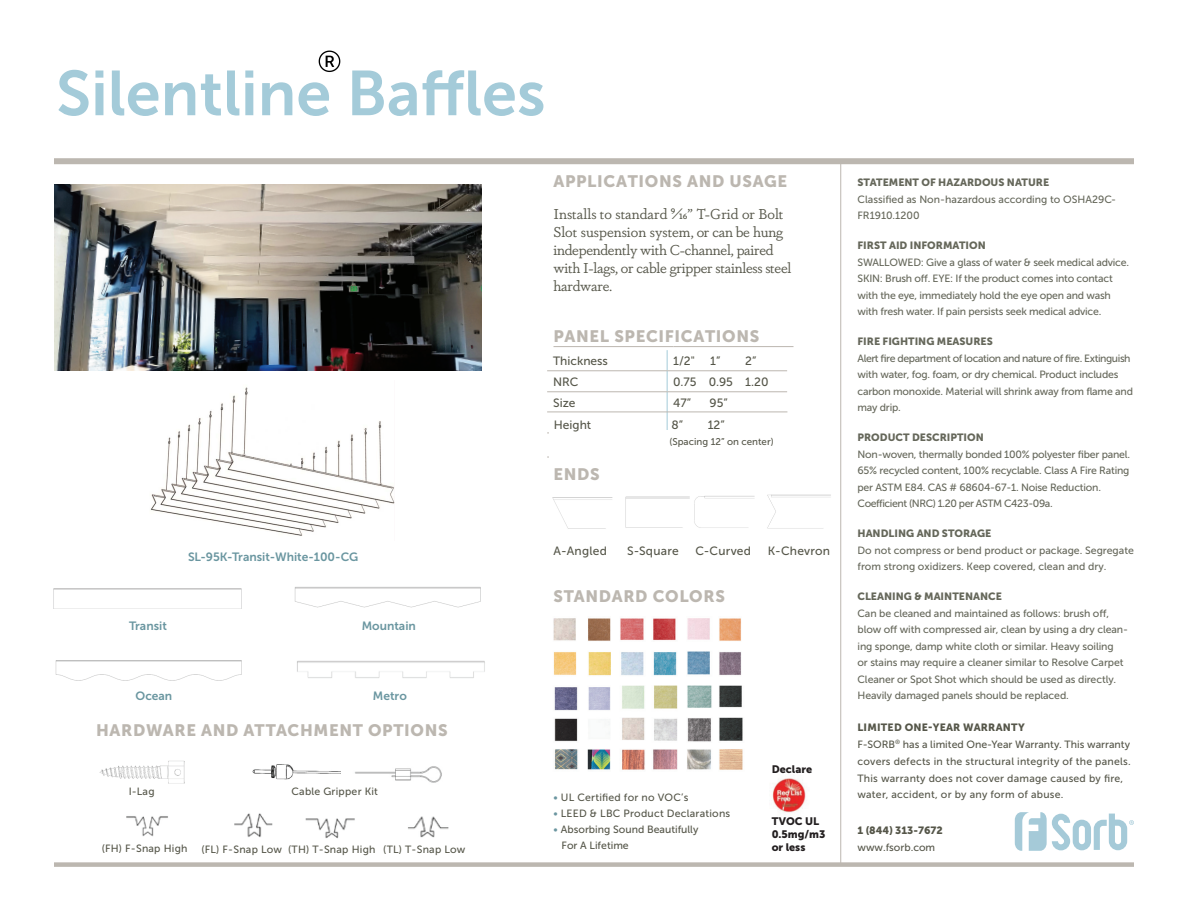
<style>
.page{position:relative;width:1188px;height:918px;background:#fff}
.page>*{position:absolute;margin:0;border:0;box-sizing:border-box;transform-origin:0 0}
.t1{font:63px "Museo Sans 700";color:#a4cbd9}
.t2{font:16.5px "Museo Sans 900";letter-spacing:.04em;color:#bcb7b0}
.t3{font:14.25px/18px "Dapifer";letter-spacing:-.02em;color:#555649}
.t4{font:12px "Museo Sans 500";color:#555649}
.t5{font:12px "Museo Sans 700";color:#6a96a0}
.t6{font:12px "Museo Sans 500";letter-spacing:.02em;color:#555649}
.t7{font:10.8px/12.9px "Museo Sans 900";color:#231f20}
.t8{font:10.5px/16.5px "Museo Sans 500";letter-spacing:-.02em;color:#65675a}
.t9{font:10.5px/17px "Museo Sans 500";letter-spacing:.02em;color:#555649}
.t10{font:10.5px/16.5px "Museo Sans 500";color:#65675a}
.t11{font:10.5px "Museo Sans 900";color:#65675a}
.t12{font:10.5px/16.2px "Museo Sans 500";color:#555649}
.t13{font:10.5px "Museo Sans 900";letter-spacing:.02em;color:#555649}
.t14{font:10.5px "Museo Sans 900";color:#555649}
.t15{font:9.75px "Museo Sans 500";color:#555649}
.s1{font-size:15.75px}
.s2{color:#6b96a0}
</style>
<div class="page">
<img style="left:294px;top:587px;width:187px;height:21px">
<svg style="left:667px;top:350px;width:1px;height:42px"></svg>
<hr style="left:667px;top:392px;width:1px;height:65px;background:#a4cbd9">
<hr style="left:554px;top:346px;width:119px;height:1px;background:#bcb7b0">
<hr style="left:674px;top:346px;width:120px;height:1px;background:#bcb7b0">
<hr style="left:547px;top:371px;width:120px;height:1px;background:#bcb7b0">
<hr style="left:547px;top:392px;width:120px;height:1px;background:#bcb7b0">
<hr style="left:547px;top:457px;width:120px;height:1px;background:#bcb7b0">
<hr style="left:667px;top:371px;width:120px;height:1px;background:#bcb7b0">
<hr style="left:667px;top:392px;width:120px;height:1px;background:#bcb7b0">
<hr style="left:547px;top:412px;width:240px;height:1px;background:#bcb7b0">
<div style="left:54px;top:158px;width:1080px;height:6px;background:#bcb7b0"></div>
<svg style="left:1015px;top:812px;width:119px;height:39px"></svg>
<div style="left:54px;top:862px;width:1080px;height:5px;background:#bcb7b0"></div>
<hr style="left:840px;top:161px;width:1px;height:703px;background:#bcb7b0">
<img style="left:772px;top:778px;width:34px;height:35px">
<img style="left:553px;top:618px;width:190px;height:152px">
<hr style="left:547px;top:433px;width:240px;height:1px;background:#bcb7b0">
<div style="left:549px;top:430px;width:270px;height:29px;background:#fff"></div>
<img style="left:355px;top:766px;width:87px;height:17px">
<img style="left:252px;top:764px;width:89px;height:16px">
<img style="left:99px;top:760px;width:86px;height:24px">
<img style="left:150px;top:387px;width:245px;height:149px">
<img style="left:126px;top:813px;width:323px;height:26px">
<img style="left:55px;top:660px;width:187px;height:21px">
<img style="left:297px;top:660px;width:188px;height:18px">
<img style="left:54px;top:185px;width:428px;height:185px">
<img style="left:319px;top:51px;width:21px;height:21px">
<img style="left:552px;top:497px;width:61px;height:32px">
<img style="left:694px;top:496px;width:61px;height:32px">
<h1 class="t1" style="left:56px;top:58px;width:491px">Silentline Baffles</h1>
<h2 class="t2" style="left:554px;top:172px;width:235px">APPLICATIONS AND USAGE</h2>
<h3 class="t3" style="left:553px;top:204px;width:239px">Installs to standard <span class="s1">9/16</span>” T-Grid or Bolt Slot suspension system, or can be hung independently with C-channel, paired with I-lags, or cable gripper stainless steel hardware.</h3>
<h2 class="t2" style="left:554px;top:327px;width:207px">PANEL SPECIFICATIONS</h2>
<p class="t4" style="left:553px;top:354px;width:56px">Thickness</p>
<p class="t4" style="left:673px;top:354px;width:23px">1/2"</p>
<p class="t4" style="left:710px;top:354px;width:12px">1”</p>
<p class="t4" style="left:745px;top:354px;width:13px">2”</p>
<p class="t4" style="left:553px;top:375px;width:27px">NRC</p>
<p class="t4" style="left:673px;top:375px;width:97px">0.75 0.95 1.20</p>
<p class="t4" style="left:553px;top:396px;width:24px">Size</p>
<p class="t4" style="left:673px;top:396px;width:19px">47”</p>
<p class="t4" style="left:710px;top:396px;width:20px">95”</p>
<p class="t4" style="left:554px;top:418px;width:39px">Height</p>
<p class="t4" style="left:671px;top:418px;width:13px">8”</p>
<p class="t4" style="left:708px;top:418px;width:19px">12”</p>
<h2 class="t2" style="left:554px;top:465px;width:48px">ENDS</h2>
<p class="t15" style="left:669px;top:437px;width:106px">(Spacing 12” on center)</p>
<p class="t5" style="left:188px;top:550px;width:172px">SL-95K-Transit-White-100-CG</p>
<p class="t5" style="left:129px;top:620px;width:39px">Transit</p>
<p class="t5" style="left:362px;top:620px;width:56px">Mountain</p>
<p class="t5" style="left:136px;top:689px;width:38px">Ocean</p>
<p class="t5" style="left:373px;top:689px;width:35px">Metro</p>
<h2 class="t2" style="left:96px;top:721px;width:353px">HARDWARE AND ATTACHMENT OPTIONS</h2>
<p class="t9" style="left:129px;top:783px;width:27px">I-Lag</p>
<p class="t9" style="left:291px;top:783px;width:88px">Cable Gripper Kit</p>
<p class="t9" style="left:102px;top:840px;width:87px">(FH) F-Snap High</p>
<p class="t9" style="left:202px;top:841px;width:266px">(FL) F-Snap Low (TH) T-Snap High (TL) T-Snap Low</p>
<p class="t4" style="left:554px;top:545px;width:55px">A-Angled</p>
<p class="t4" style="left:627px;top:545px;width:53px">S-Square</p>
<p class="t4" style="left:696px;top:545px;width:57px">C-Curved</p>
<p class="t6" style="left:768px;top:545px;width:64px">K-Chevron</p>
<h2 class="t2" style="left:554px;top:587px;width:173px">STANDARD COLORS</h2>
<p class="t9" style="left:553px;top:789px;width:136px"><span class="s2">•</span> UL Certified for no VOC’s</p>
<p class="t9" style="left:553px;top:805px;width:178px"><span class="s2">•</span> LEED &amp; LBC Product Declarations</p>
<p class="t12" style="left:562px;top:822px;width:138px;text-indent:-8px"><span class="s2">•</span> Absorbing Sound Beautifully<br>For A Lifetime</p>
<p class="t7" style="left:772px;top:763px;width:42px">Declare</p>
<p class="t7" style="left:772px;top:815px;width:55px">TVOC UL<br>0.5mg/m3 or less</p>
<p class="t11" style="left:858px;top:177px;width:193px">STATEMENT OF HAZARDOUS NATURE</p>
<p class="t10" style="left:858px;top:191px;width:260px">Classified as Non-hazardous according to OSHA29C-<br>FR1910.1200</p>
<p class="t11" style="left:858px;top:240px;width:130px">FIRST AID INFORMATION</p>
<p class="t8" style="left:858px;top:254px;width:273px">SWALLOWED: Give a glass of water &amp; seek medical advice.<br>SKIN: Brush off. EYE: If the product comes into contact with the eye, immediately hold the eye open and wash with fresh water. If pain persists seek medical advice.</p>
<p class="t11" style="left:858px;top:336px;width:137px">FIRE FIGHTING MEASURES</p>
<p class="t8" style="left:858px;top:350px;width:277px">Alert fire department of location and nature of fire. Extinguish with water, fog. foam, or dry chemical. Product includes carbon monoxide. Material will shrink away from flame and may drip.</p>
<p class="t11" style="left:858px;top:432px;width:128px">PRODUCT DESCRIPTION</p>
<p class="t8" style="left:858px;top:446px;width:274px">Non-woven, thermally bonded 100% polyester fiber panel.<br>65% recycled content, 100% recyclable. Class A Fire Rating per ASTM E84. CAS # 68604-67-1. Noise Reduction.<br>Coefficient (NRC) 1.20 per ASTM C423-09a.</p>
<p class="t11" style="left:858px;top:528px;width:135px">HANDLING AND STORAGE</p>
<p class="t10" style="left:858px;top:542px;width:278px">Do not compress or bend product or package. Segregate from strong oxidizers. Keep covered, clean and dry.</p>
<p class="t11" style="left:858px;top:591px;width:146px">CLEANING &amp; MAINTENANCE</p>
<p class="t8" style="left:858px;top:605px;width:272px">Can be cleaned and maintained as follows: brush off, blow off with compressed air, clean by using a dry clean&shy;ing sponge, damp white cloth or similar. Heavy soiling<br>or stains may require a cleaner similar to Resolve Carpet Cleaner or Spot Shot which should be used as directly.<br>Heavily damaged panels should be replaced.</p>
<p class="t13" style="left:858px;top:721px;width:169px">LIMITED ONE-YEAR WARRANTY</p>
<p class="t9" style="left:858px;top:736px;width:275px">F-SORB<sup>®</sup> has a limited One-Year Warranty. This warranty covers defects in the structural integrity of the panels.<br>This warranty does not cover damage caused by fire, water, accident, or by any form of abuse.</p>
<p class="t14" style="left:858px;top:825px;width:87px">1 (844) 313-7672</p>
<p class="t12" style="left:858px;top:839px;width:79px">www.fsorb.com</p>
</div>
